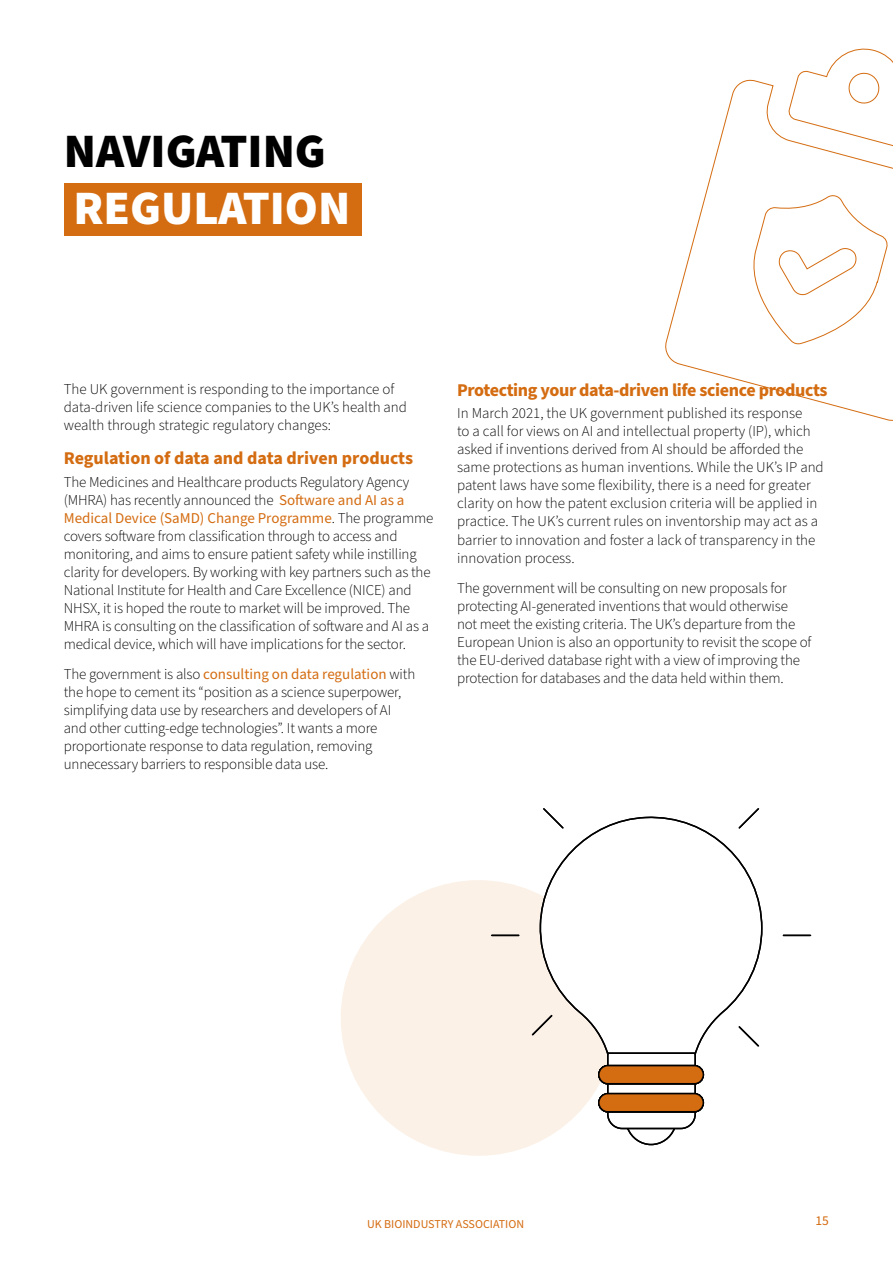
<style>
.page{position:relative;width:893px;height:1263px;background:#fff}
.page>*{position:absolute;margin:0;border:0;box-sizing:border-box;transform-origin:0 0}
.t1{font:900 48px "Source Sans Pro";color:#000}
.t2{font:900 48px "Source Sans Pro";color:#fff}
.t3{font:700 18px "Source Sans Pro";letter-spacing:-.02em;color:#d46c11}
.t4{font:700 18px "Source Sans Pro";color:#d46c11}
.t5{font:300 15px/18px "Source Sans Pro";letter-spacing:-.01em;color:#000}
.t6{font:13.5px "Source Sans Pro";color:#d46c11}
.t7{font:12px "Source Sans Pro";color:#d46c11}
.s1{font-weight:400;color:#d46c11}
</style>
<div class="page">
<div style="left:341px;top:880px;width:275px;height:276px;background:#fbf1e7;border-radius:50%"></div>
<div style="left:64px;top:183px;width:297px;height:53px;background:#d46c11"></div>
<svg style="left:541px;top:1113px;width:155px;height:33px"></svg>
<svg style="left:491px;top:808px;width:321px;height:305px"></svg>
<div style="left:599px;top:1094px;width:104px;height:18px;background:#d46c12;border-radius:9px"></div>
<div style="left:598px;top:1093px;width:106px;height:19px;border:2px solid #000;border-radius:9px"></div>
<svg style="left:665px;top:48px;width:228px;height:373px"></svg>
<h1 class="t1" style="left:64px;top:118px;width:264px">NAVIGATING</h1>
<h1 class="t2" style="left:73px;top:175px;width:279px">REGULATION</h1>
<p class="t5" style="left:64px;top:380px;width:345px">The UK government is responding to the importance of data-driven life science companies to the UK’s health and wealth through strategic regulatory changes:</p>
<p class="t4" style="left:64px;top:446px;width:351px">Regulation of data and data driven products</p>
<p class="t5" style="left:64px;top:473px;width:371px">The Medicines and Healthcare products Regulatory Agency (MHRA) has recently announced the <span class="s1">Software and AI as a Medical Device (SaMD) Change Programme</span>. The programme covers software from classification through to access and monitoring, and aims to ensure patient safety while instilling clarity for developers. By working with key partners such as the National Institute for Health and Care Excellence (NICE) and NHSX, it is hoped the route to market will be improved. The MHRA is consulting on the classification of software and AI as a medical device, which will have implications for the sector.</p>
<p class="t5" style="left:64px;top:666px;width:353px">The government is also <span class="s1">consulting on data regulation</span> with the hope to cement its “position as a science superpower, simplifying data use by researchers and developers of AI and other cutting-edge technologies”. It wants a more proportionate response to data regulation, removing unnecessary barriers to responsible data use.</p>
<p class="t3" style="left:457px;top:378px;width:372px">Protecting your data-driven life science products</p>
<p class="t5" style="left:457px;top:405px;width:368px">In March 2021, the UK government published its response<br>to a call for views on AI and intellectual property (IP), which asked if inventions derived from AI should be afforded the same protections as human inventions. While the UK’s IP and patent laws have some flexibility, there is a need for greater clarity on how the patent exclusion criteria will be applied in practice. The UK’s current rules on inventorship may act as a barrier to innovation and foster a lack of transparency in the innovation process.</p>
<p class="t5" style="left:457px;top:580px;width:356px">The government will be consulting on new proposals for protecting AI-generated inventions that would otherwise not meet the existing criteria. The UK’s departure from the European Union is also an opportunity to revisit the scope of the EU-derived database right with a view of improving the protection for databases and the data held within them.</p>
<p class="t7" style="left:367px;top:1216px;width:159px">UK BIOINDUSTRY ASSOCIATION</p>
<p class="t6" style="left:815px;top:1212px;width:15px">15</p>
</div>
